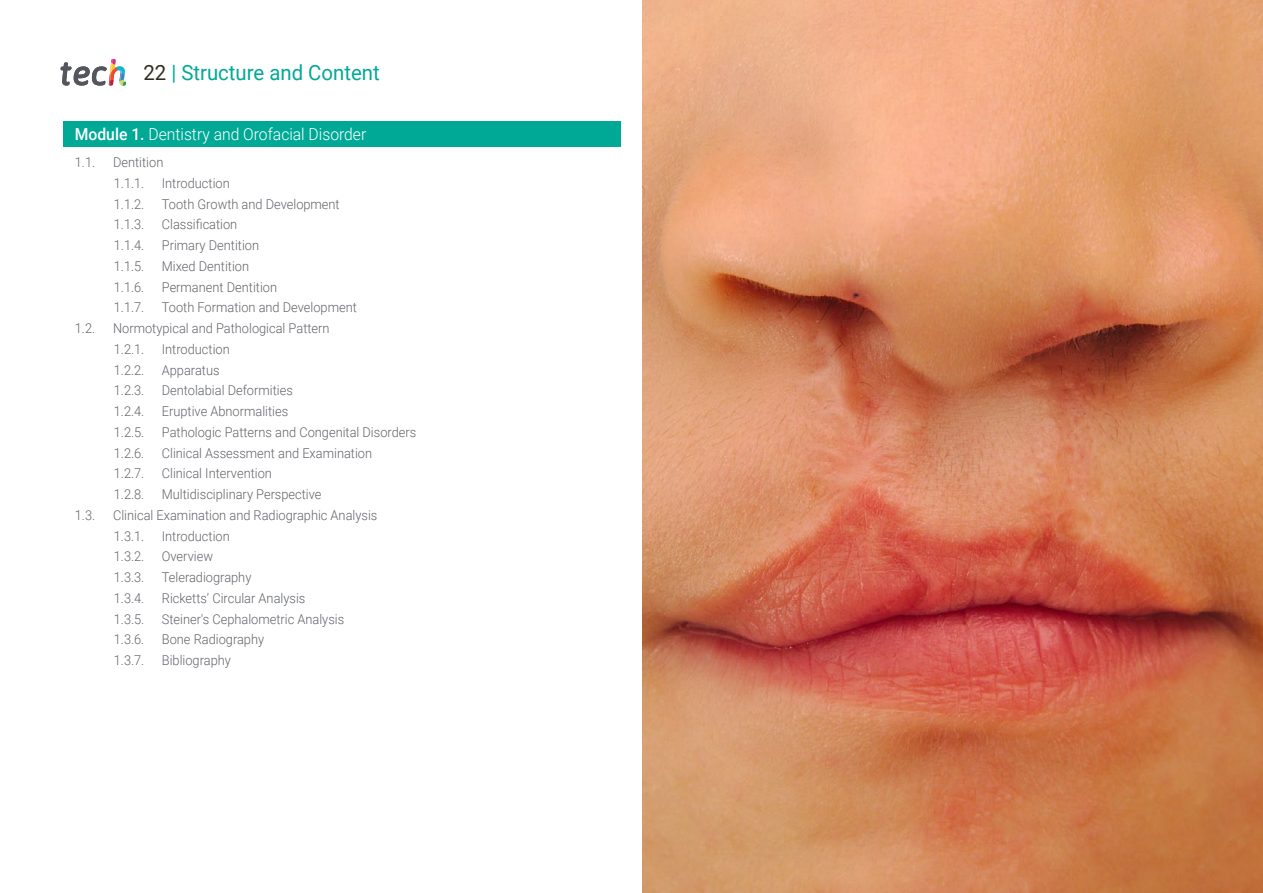
<style>
.page{position:relative;width:1263px;height:893px;background:#fff}
.page>*{position:absolute;margin:0;border:0;box-sizing:border-box;transform-origin:0 0}
.t1{font:21px "Roboto";color:#00a996}
.t2{font:300 16.5px "Roboto";color:#fff;scale:.95 1}
.t3{font:300 13.5px/20.7px "Roboto";color:#61646a;scale:.95 1}
.s1{color:#312e20}
.s2{font-weight:500}
</style>
<div class="page">
<img style="left:642px;top:0;width:621px;height:893px">
<div style="left:64px;top:121px;width:557px;height:25px;background:#00a996"></div>
<svg style="left:61px;top:59px;width:65px;height:27px"></svg>
<h1 class="t1" style="left:144px;top:57px;width:238px"><span class="s1">22</span> | Structure and Content</h1>
<p class="t2" style="left:75px;top:123px;width:308px"><span class="s2">Module 1.</span> Dentistry and Orofacial Disorder</p>
<p class="t3" style="left:75px;top:151px;width:23px">1.1.</p>
<p class="t3" style="left:113px;top:151px;width:54px">Dentition<br>1.1.1.</p>
<p class="t3" style="left:162px;top:172px;width:73px">Introduction</p>
<p class="t3" style="left:114px;top:193px;width:34px">1.1.2.</p>
<p class="t3" style="left:162px;top:193px;width:189px">Tooth Growth and Development</p>
<p class="t3" style="left:114px;top:214px;width:34px">1.1.3.</p>
<p class="t3" style="left:162px;top:214px;width:81px">Classification</p>
<p class="t3" style="left:114px;top:234px;width:34px">1.1.4.</p>
<p class="t3" style="left:162px;top:234px;width:104px">Primary Dentition</p>
<p class="t3" style="left:114px;top:255px;width:34px">1.1.5.</p>
<p class="t3" style="left:162px;top:255px;width:93px">Mixed Dentition</p>
<p class="t3" style="left:114px;top:276px;width:34px">1.1.6.</p>
<p class="t3" style="left:162px;top:276px;width:123px">Permanent Dentition</p>
<p class="t3" style="left:114px;top:297px;width:34px">1.1.7.</p>
<p class="t3" style="left:162px;top:297px;width:207px">Tooth Formation and Development</p>
<p class="t3" style="left:75px;top:317px;width:23px">1.2.</p>
<p class="t3" style="left:113px;top:317px;width:229px">Normotypical and Pathological Pattern<br>1.2.1.</p>
<p class="t3" style="left:162px;top:338px;width:73px">Introduction</p>
<p class="t3" style="left:114px;top:359px;width:34px">1.2.2.</p>
<p class="t3" style="left:162px;top:359px;width:62px">Apparatus</p>
<p class="t3" style="left:114px;top:380px;width:34px">1.2.3.</p>
<p class="t3" style="left:162px;top:380px;width:139px">Dentolabial Deformities</p>
<p class="t3" style="left:114px;top:400px;width:34px">1.2.4.</p>
<p class="t3" style="left:162px;top:400px;width:134px">Eruptive Abnormalities</p>
<p class="t3" style="left:114px;top:421px;width:34px">1.2.5.</p>
<p class="t3" style="left:162px;top:421px;width:269px">Pathologic Patterns and Congenital Disorders</p>
<p class="t3" style="left:114px;top:442px;width:34px">1.2.6.</p>
<p class="t3" style="left:162px;top:442px;width:223px">Clinical Assessment and Examination</p>
<p class="t3" style="left:114px;top:463px;width:34px">1.2.7.</p>
<p class="t3" style="left:162px;top:463px;width:117px">Clinical Intervention</p>
<p class="t3" style="left:114px;top:483px;width:34px">1.2.8.</p>
<p class="t3" style="left:162px;top:483px;width:170px">Multidisciplinary Perspective</p>
<p class="t3" style="left:75px;top:504px;width:23px">1.3.</p>
<p class="t3" style="left:113px;top:504px;width:280px">Clinical Examination and Radiographic Analysis<br>1.3.1.</p>
<p class="t3" style="left:162px;top:525px;width:73px">Introduction</p>
<p class="t3" style="left:114px;top:546px;width:34px">1.3.2.</p>
<p class="t3" style="left:162px;top:546px;width:55px">Overview</p>
<p class="t3" style="left:114px;top:566px;width:34px">1.3.3.</p>
<p class="t3" style="left:162px;top:566px;width:96px">Teleradiography</p>
<p class="t3" style="left:114px;top:587px;width:34px">1.3.4.</p>
<p class="t3" style="left:162px;top:587px;width:153px">Ricketts’ Circular Analysis</p>
<p class="t3" style="left:114px;top:608px;width:34px">1.3.5.</p>
<p class="t3" style="left:162px;top:608px;width:193px">Steiner's Cephalometric Analysis</p>
<p class="t3" style="left:114px;top:629px;width:34px">1.3.6.</p>
<p class="t3" style="left:162px;top:629px;width:109px">Bone Radiography</p>
<p class="t3" style="left:114px;top:649px;width:34px">1.3.7.</p>
<p class="t3" style="left:162px;top:649px;width:74px">Bibliography</p>
</div>
